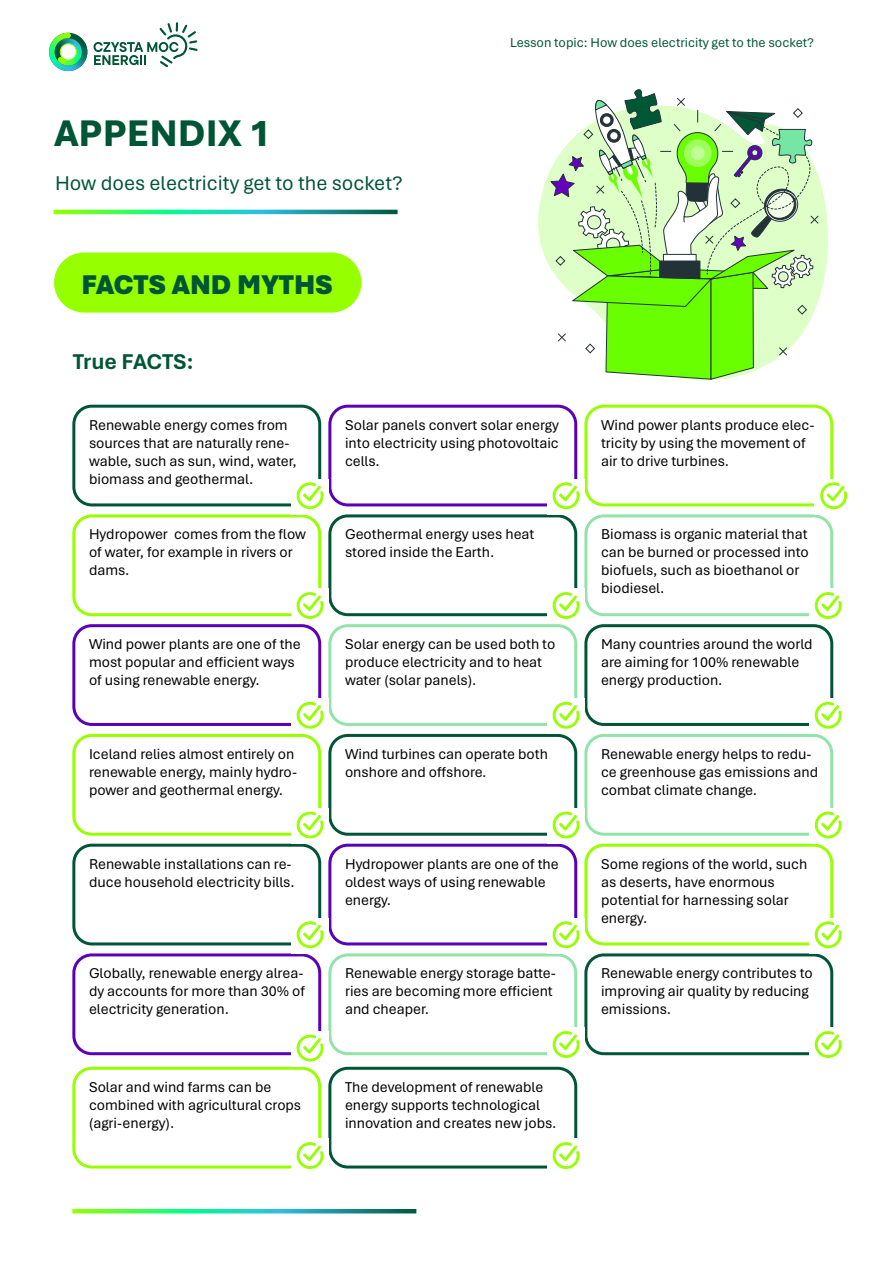
<style>
.page{position:relative;width:893px;height:1263px;background:#fff}
.page>*{position:absolute;margin:0;border:0;box-sizing:border-box;transform-origin:0 0}
.t1{font:800 39px "Aptos";color:#005537}
.t2{font:900 28.5px "Aptos";color:#005537}
.t3{font:700 22.5px "Aptos";letter-spacing:-.015em;color:#005537}
.t4{font:21px "Aptos";color:#005537}
.t5{font:15px/18px "Aptos";color:#000}
.t6{font:13.5px "Aptos";color:#005537}
</style>
<div class="page">
<div style="left:54px;top:252px;width:307px;height:61px;background:#96ff00;border-radius:30px"></div>
<svg style="left:49px;top:33px;width:38px;height:38px"></svg>
<div style="left:60px;top:43px;width:17px;height:17px;border:1px solid #96ff00;border-radius:50%"></div>
<svg style="left:94px;top:22px;width:104px;height:45px"></svg>
<svg style="left:72px;top:1209px;width:344px;height:4px"></svg>
<svg style="left:54px;top:210px;width:344px;height:4px"></svg>
<div style="left:72px;top:405px;width:249px;height:101px;border:3px solid #005537;border-radius:18px"></div>
<div style="left:72px;top:844px;width:249px;height:101px;border:3px solid #005537;border-radius:18px"></div>
<div style="left:72px;top:514px;width:249px;height:102px;border:3px solid #96ff00;border-radius:18px"></div>
<div style="left:72px;top:734px;width:249px;height:102px;border:3px solid #96ff00;border-radius:18px"></div>
<div style="left:72px;top:1067px;width:249px;height:101px;border:3px solid #96ff00;border-radius:18px"></div>
<div style="left:72px;top:624px;width:249px;height:102px;border:3px solid #5a00b9;border-radius:18px"></div>
<div style="left:72px;top:953px;width:249px;height:102px;border:3px solid #5a00b9;border-radius:18px"></div>
<div style="left:328px;top:405px;width:249px;height:101px;border:3px solid #5a00b9;border-radius:18px"></div>
<div style="left:328px;top:844px;width:249px;height:101px;border:3px solid #5a00b9;border-radius:18px"></div>
<div style="left:328px;top:514px;width:249px;height:102px;border:3px solid #005537;border-radius:18px"></div>
<div style="left:328px;top:734px;width:249px;height:102px;border:3px solid #005537;border-radius:18px"></div>
<div style="left:328px;top:1067px;width:249px;height:101px;border:3px solid #005537;border-radius:18px"></div>
<div style="left:328px;top:624px;width:249px;height:102px;border:3px solid #92e3a9;border-radius:18px"></div>
<div style="left:328px;top:953px;width:249px;height:102px;border:3px solid #92e3a9;border-radius:18px"></div>
<div style="left:584px;top:405px;width:249px;height:101px;border:3px solid #96ff00;border-radius:18px"></div>
<div style="left:584px;top:844px;width:249px;height:101px;border:3px solid #96ff00;border-radius:18px"></div>
<div style="left:584px;top:514px;width:249px;height:102px;border:3px solid #92e3a9;border-radius:18px"></div>
<div style="left:584px;top:734px;width:249px;height:102px;border:3px solid #92e3a9;border-radius:18px"></div>
<div style="left:584px;top:624px;width:249px;height:102px;border:3px solid #005537;border-radius:18px"></div>
<div style="left:584px;top:953px;width:249px;height:102px;border:3px solid #005537;border-radius:18px"></div>
<div style="left:815px;top:479px;width:37px;height:35px;background:#fff"></div>
<svg style="left:820px;top:482px;width:27px;height:27px"></svg>
<div style="left:809px;top:588px;width:37px;height:36px;background:#fff"></div>
<svg style="left:815px;top:592px;width:27px;height:27px"></svg>
<div style="left:809px;top:698px;width:37px;height:36px;background:#fff"></div>
<svg style="left:815px;top:702px;width:27px;height:27px"></svg>
<div style="left:809px;top:808px;width:37px;height:36px;background:#fff"></div>
<svg style="left:815px;top:811px;width:27px;height:27px"></svg>
<div style="left:809px;top:917px;width:37px;height:36px;background:#fff"></div>
<svg style="left:815px;top:921px;width:27px;height:27px"></svg>
<div style="left:809px;top:1027px;width:37px;height:36px;background:#fff"></div>
<svg style="left:815px;top:1031px;width:27px;height:27px"></svg>
<div style="left:547px;top:1027px;width:37px;height:36px;background:#fff"></div>
<svg style="left:553px;top:1031px;width:26px;height:27px"></svg>
<div style="left:547px;top:917px;width:37px;height:36px;background:#fff"></div>
<svg style="left:553px;top:921px;width:26px;height:27px"></svg>
<div style="left:547px;top:808px;width:37px;height:36px;background:#fff"></div>
<svg style="left:553px;top:811px;width:26px;height:27px"></svg>
<div style="left:547px;top:698px;width:37px;height:36px;background:#fff"></div>
<svg style="left:553px;top:702px;width:26px;height:27px"></svg>
<div style="left:547px;top:588px;width:37px;height:36px;background:#fff"></div>
<svg style="left:553px;top:592px;width:26px;height:27px"></svg>
<div style="left:547px;top:479px;width:37px;height:35px;background:#fff"></div>
<svg style="left:553px;top:482px;width:26px;height:27px"></svg>
<div style="left:291px;top:479px;width:37px;height:35px;background:#fff"></div>
<svg style="left:297px;top:482px;width:26px;height:27px"></svg>
<div style="left:291px;top:588px;width:37px;height:36px;background:#fff"></div>
<svg style="left:297px;top:592px;width:26px;height:27px"></svg>
<div style="left:291px;top:698px;width:37px;height:36px;background:#fff"></div>
<svg style="left:297px;top:702px;width:26px;height:27px"></svg>
<div style="left:291px;top:808px;width:37px;height:36px;background:#fff"></div>
<svg style="left:297px;top:811px;width:26px;height:27px"></svg>
<div style="left:291px;top:917px;width:37px;height:36px;background:#fff"></div>
<svg style="left:297px;top:921px;width:26px;height:27px"></svg>
<div style="left:291px;top:1031px;width:37px;height:36px;background:#fff"></div>
<svg style="left:297px;top:1035px;width:26px;height:26px"></svg>
<div style="left:291px;top:1138px;width:37px;height:36px;background:#fff"></div>
<svg style="left:297px;top:1142px;width:26px;height:27px"></svg>
<div style="left:547px;top:1138px;width:37px;height:36px;background:#fff"></div>
<svg style="left:553px;top:1142px;width:26px;height:27px"></svg>
<svg style="left:538px;top:171px;width:290px;height:127px;fill:#deffc7"></svg>
<svg style="left:550px;top:89px;width:269px;height:291px"></svg>
<h1 class="t1" style="left:54px;top:106px;width:218px">APPENDIX 1</h1>
<h3 class="t4" style="left:55px;top:169px;width:349px">How does electricity get to the socket?</h3>
<h2 class="t2" style="left:81px;top:265px;width:253px">FACTS AND MYTHS</h2>
<h3 class="t3" style="left:73px;top:346px;width:122px">True FACTS:</h3>
<p class="t6" style="left:510px;top:34px;width:305px">Lesson topic: How does electricity get to the socket?</p>
<p class="t5" style="left:89px;top:415px;width:209px">Renewable energy comes from sources that are naturally rene&shy;wable, such as sun, wind, water, biomass and geothermal.</p>
<p class="t5" style="left:89px;top:525px;width:218px">Hydropower comes from the flow of water, for example in rivers or dams.</p>
<p class="t5" style="left:89px;top:635px;width:213px">Wind power plants are one of the most popular and efficient ways of using renewable energy.</p>
<p class="t5" style="left:89px;top:744px;width:210px">Iceland relies almost entirely on renewable energy, mainly hydro&shy;power and geothermal energy.</p>
<p class="t5" style="left:89px;top:854px;width:207px">Renewable installations can re&shy;duce household electricity bills.</p>
<p class="t5" style="left:89px;top:964px;width:218px;text-align:justify">Globally, renewable energy alrea&shy;dy accounts for more than 30% of electricity generation.</p>
<p class="t5" style="left:89px;top:1077px;width:214px">Solar and wind farms can be combined with agricultural crops (agri-energy).</p>
<p class="t5" style="left:345px;top:415px;width:215px;text-align:justify">Solar panels convert solar energy into electricity using photovoltaic cells.</p>
<p class="t5" style="left:345px;top:525px;width:191px">Geothermal energy uses heat stored inside the Earth.</p>
<p class="t5" style="left:345px;top:635px;width:212px">Solar energy can be used both to produce electricity and to heat water (solar panels).</p>
<p class="t5" style="left:345px;top:744px;width:204px">Wind turbines can operate both onshore and offshore.</p>
<p class="t5" style="left:345px;top:854px;width:215px">Hydropower plants are one of the oldest ways of using renewable energy.</p>
<p class="t5" style="left:345px;top:964px;width:212px">Renewable energy storage batte&shy;ries are becoming more efficient and cheaper.</p>
<p class="t5" style="left:345px;top:1077px;width:213px">The development of renewable energy supports technological innovation and creates new jobs.</p>
<p class="t5" style="left:601px;top:415px;width:215px">Wind power plants produce elec&shy;tricity by using the movement of air to drive turbines.</p>
<p class="t5" style="left:601px;top:525px;width:209px">Biomass is organic material that can be burned or processed into biofuels, such as bioethanol or biodiesel.</p>
<p class="t5" style="left:601px;top:635px;width:213px">Many countries around the world are aiming for 100% renewable energy production.</p>
<p class="t5" style="left:601px;top:744px;width:219px">Renewable energy helps to redu&shy;ce greenhouse gas emissions and combat climate change.</p>
<p class="t5" style="left:601px;top:854px;width:208px">Some regions of the world, such as deserts, have enormous potential for harnessing solar energy.</p>
<p class="t5" style="left:601px;top:964px;width:213px">Renewable energy contributes to improving air quality by reducing emissions.</p>
</div>
